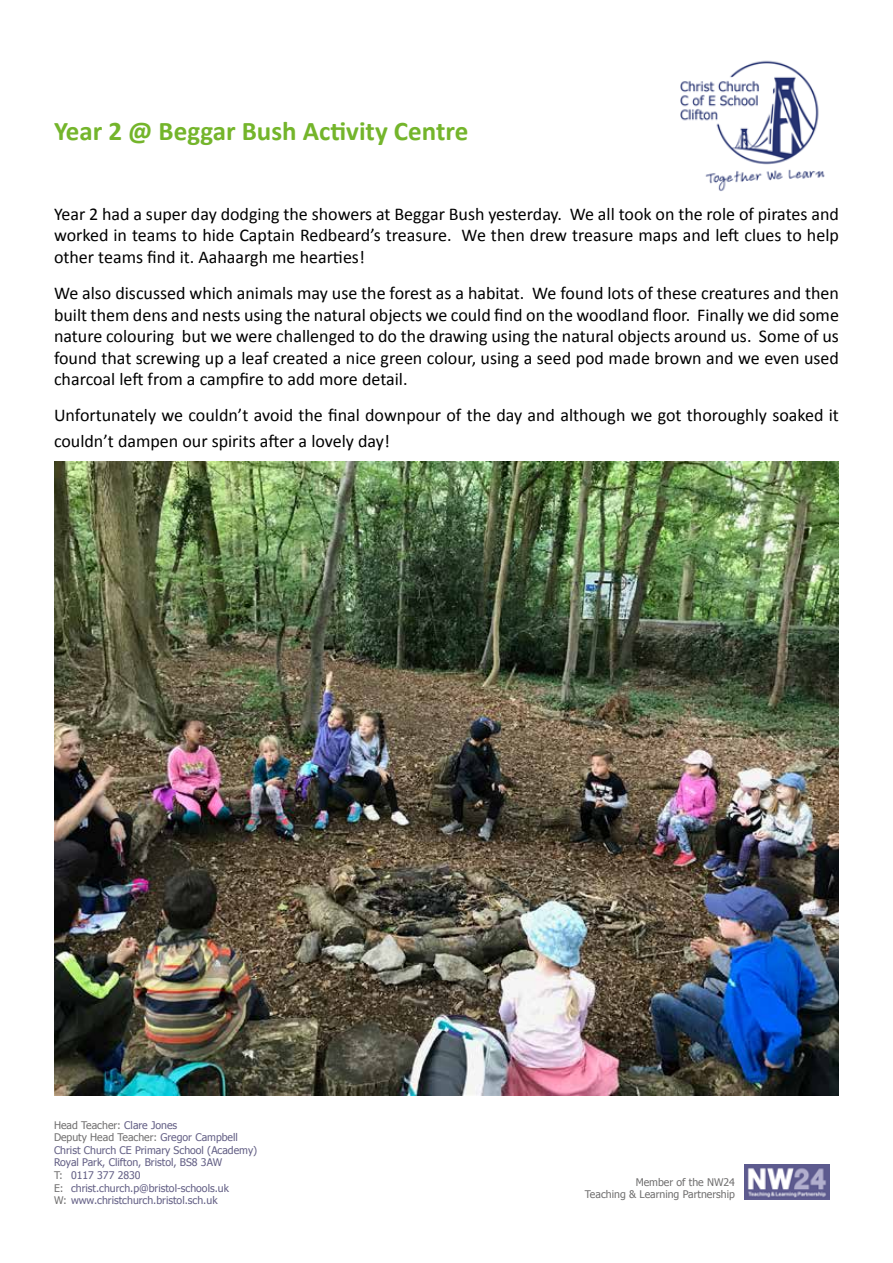
<style>
.page{position:relative;width:893px;height:1263px;background:#fff}
.page>*{position:absolute;margin:0;border:0;box-sizing:border-box;transform-origin:0 0}
.t1{font:700 27px "Calibri";color:#74b52b}
.t2{font:18px/21.6px "Calibri";color:#000;text-align:justify}
.t3{font:10.5px/12.6px "Tahoma";color:#635f85}
.t4{font:10.5px/12.6px "Tahoma";color:#706f6f;text-align:right}
.s1{color:#706f6f}
</style>
<div class="page">
<img style="left:680px;top:60px;width:145px;height:131px">
<img style="left:745px;top:1165px;width:85px;height:35px">
<img style="left:54px;top:461px;width:785px;height:634px">
<h1 class="t1" style="left:54px;top:114px;width:416px">Year 2 @ Beggar Bush Activity Centre</h1>
<p class="t2" style="left:54px;top:203px;width:786px">Year 2 had a super day dodging the showers at Beggar Bush yesterday. We all took on the role of pirates and worked in teams to hide Captain Redbeard’s treasure. We then drew treasure maps and left clues to help other teams find it. Aahaargh me hearties!</p>
<p class="t2" style="left:54px;top:282px;width:786px">We also discussed which animals may use the forest as a habitat. We found lots of these creatures and then built them dens and nests using the natural objects we could find on the woodland floor. Finally we did some nature colouring but we were challenged to do the drawing using the natural objects around us. Some of us found that screwing up a leaf created a nice green colour, using a seed pod made brown and we even used charcoal left from a campfire to add more detail.</p>
<p class="t2" style="left:54px;top:403px;width:786px;line-height:25.2px">Unfortunately we couldn’t avoid the final downpour of the day and although we got thoroughly soaked it couldn’t dampen our spirits after a lovely day!</p>
<p class="t3" style="left:54px;top:1118px;width:205px"><span class="s1">Head Teacher:</span> Clare Jones<br><span class="s1">Deputy Head Teacher:</span> Gregor Campbell Christ Church CE Primary School (Academy)<br>Royal Park, Clifton, Bristol, BS8 3AW<br><span class="s1">T:</span> 0117 377 2830<br><span class="s1">E:</span> christ.church.p@bristol-schools.uk<br><span class="s1">W:</span> www.christchurch.bristol.sch.uk</p>
<p class="t4" style="left:585px;top:1175px;width:152px">Member of the NW24<br>Teaching &amp; Learning Partnership</p>
</div>
